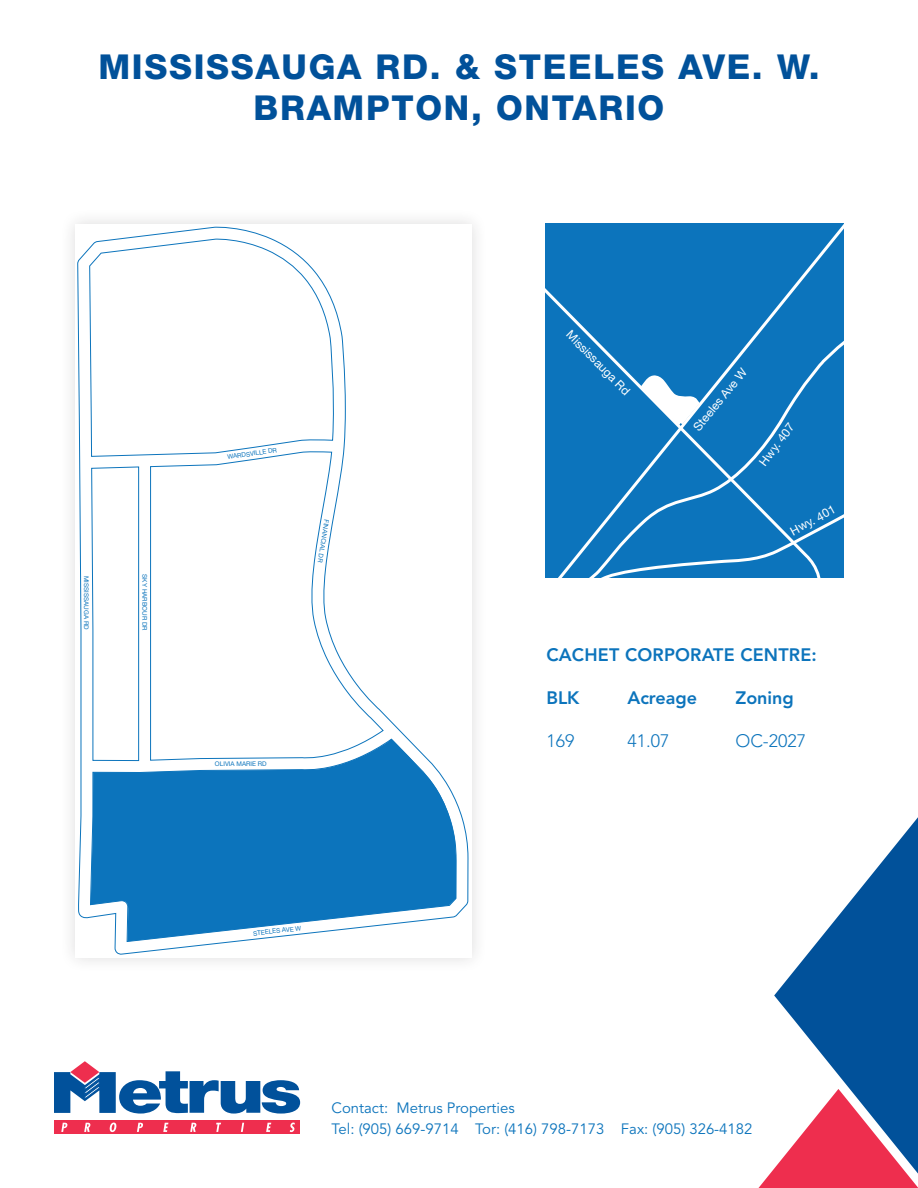
<style>
.page{position:relative;width:918px;height:1188px;background:#fff}
.page>*{position:absolute;margin:0;border:0;box-sizing:border-box;transform-origin:0 0}
.t1{font:800 34.35px "Helvetica Neue LT Std";letter-spacing:.05em;color:#01519a}
.t2{font:800 18px "Avenir";letter-spacing:.01em;color:#0c74bc}
.t3{font:300 18px "Avenir";color:#0c74bc}
.t4{font:15px "Avenir";color:#0c74bc}
.t5{font:12px "Helvetica Neue LT Std";color:#fff}
.t6{font:6.45px "Helvetica Neue LT Std";color:#0c74bc}
</style>
<div class="page">
<svg style="left:774px;top:817px;width:144px;height:272px;fill:#01519a"></svg>
<svg style="left:759px;top:1089px;width:159px;height:99px"></svg>
<div style="left:546px;top:224px;width:298px;height:354px;background:#0c74bc"></div>
<svg style="left:568px;top:360px;width:276px;height:218px;background:#1e7ec1"></svg>
<div style="left:54px;top:1120px;width:246px;height:14px;background:#ee2e4e"></div>
<svg style="left:54px;top:1061px;width:246px;height:53px"></svg>
<svg style="left:61px;top:1122px;width:7px;height:10px"></svg>
<svg style="left:84px;top:1123px;width:7px;height:9px"></svg>
<svg style="left:109px;top:1122px;width:8px;height:10px"></svg>
<svg style="left:137px;top:1122px;width:6px;height:10px"></svg>
<svg style="left:163px;top:1123px;width:5px;height:9px"></svg>
<svg style="left:190px;top:1123px;width:7px;height:9px"></svg>
<svg style="left:216px;top:1123px;width:5px;height:9px"></svg>
<svg style="left:241px;top:1123px;width:3px;height:9px"></svg>
<svg style="left:266px;top:1123px;width:5px;height:9px"></svg>
<svg style="left:290px;top:1122px;width:5px;height:10px"></svg>
<div style="left:60px;top:208px;width:428px;height:765px;background:#fafafa"></div>
<svg style="left:77px;top:226px;width:392px;height:729px"></svg>
<p class="t1" style="left:98px;top:46px;width:723px">MISSISSAUGA RD. &amp; STEELES AVE. W.</p>
<p class="t1" style="left:254px;top:88px;width:412px">BRAMPTON, ONTARIO</p>
<p class="t6" style="left:90px;top:576px;width:55px;rotate:90deg">MISSISSAUGA RD</p>
<p class="t6" style="left:149px;top:574px;width:58px;rotate:90deg">SKY HARBOUR DR</p>
<p class="t6" style="left:227px;top:453px;width:52px;rotate:-8deg">WARDSVILLE DR</p>
<p class="t6" style="left:331px;top:520px;width:45px;rotate:99deg">FINANCIAL DR</p>
<p class="t6" style="left:215px;top:760px;width:53px;rotate:-1deg">OLIVIA MARIE RD</p>
<p class="t6" style="left:253px;top:929px;width:50px;rotate:-6deg">STEELES AVE W</p>
<p class="t5" style="left:573px;top:327px;width:86px;rotate:45deg">Mississauga Rd</p>
<p class="t5" style="left:690px;top:425px;width:79px;rotate:-51deg">Steeles Ave W</p>
<p class="t5" style="left:756px;top:460px;width:51px;rotate:-53deg">Hwy. 407</p>
<p class="t5" style="left:788px;top:525px;width:51px;rotate:-28deg">Hwy. 401</p>
<p class="t2" style="left:546px;top:644px;width:272px">CACHET CORPORATE CENTRE:</p>
<p class="t2" style="left:546px;top:687px;width:35px">BLK</p>
<p class="t2" style="left:627px;top:687px;width:71px">Acreage</p>
<p class="t2" style="left:735px;top:687px;width:60px">Zoning</p>
<p class="t3" style="left:546px;top:730px;width:29px">169</p>
<p class="t3" style="left:627px;top:730px;width:43px">41.07</p>
<p class="t3" style="left:735px;top:730px;width:72px">OC-2027</p>
<p class="t4" style="left:332px;top:1099px;width:185px">Contact: Metrus Properties</p>
<p class="t4" style="left:332px;top:1120px;width:422px">Tel: (905) 669-9714 Tor: (416) 798-7173 Fax: (905) 326-4182</p>
</div>
